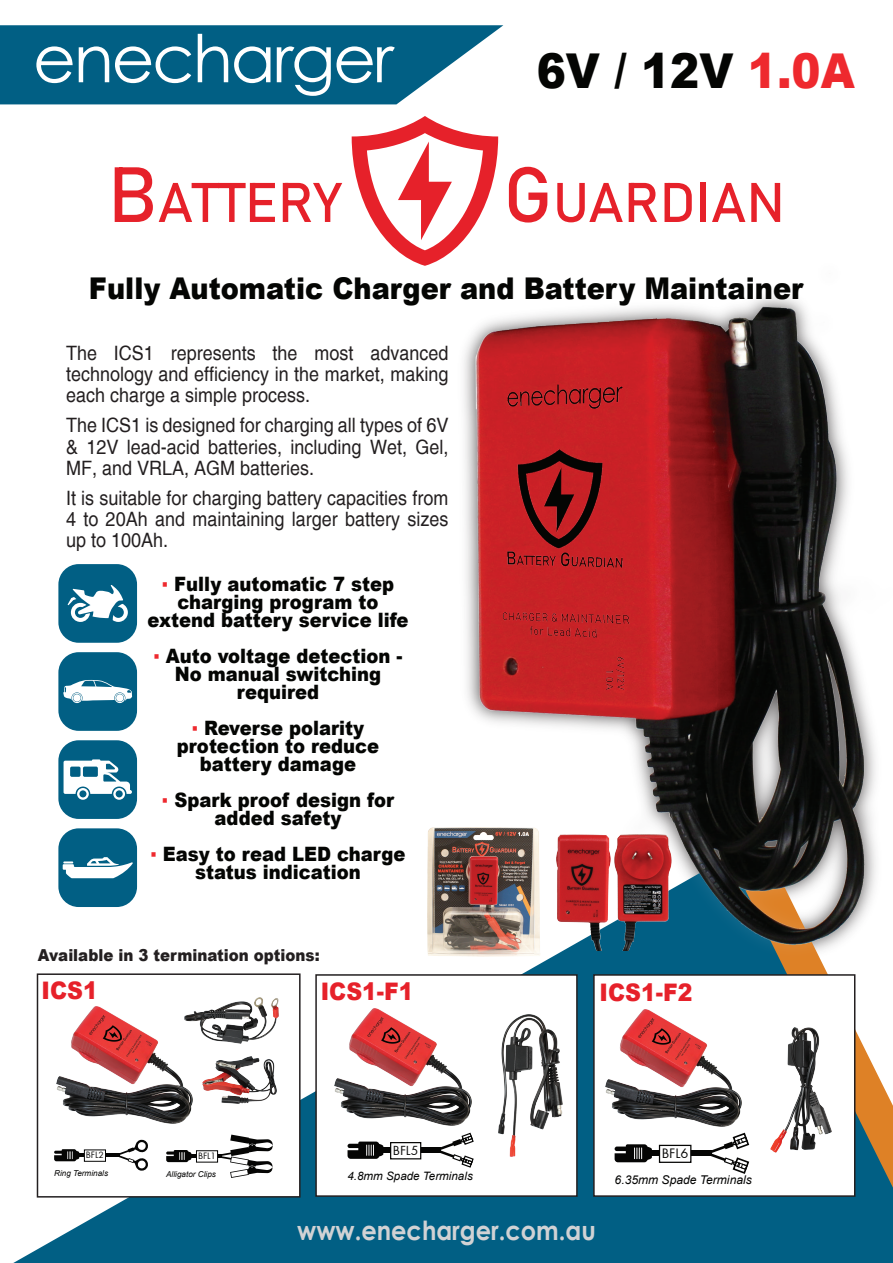
<style>
.page{position:relative;width:893px;height:1263px;background:#fff}
.page>*{position:absolute;margin:0;border:0;box-sizing:border-box;transform-origin:0 0}
.t1{font:55.05px "Bahnschrift";color:#e6212a}
.t2{font:900 48px "Arial";color:#040503;scale:.91 1}
.t3{font:900 30px "Arial";color:#040503;scale:.91 1}
.t4{font:700 26.4px "Century Gothic";color:#d1d2d4;scale:.91 1}
.t5{font:900 24.15px "Arial";color:#e6212a;scale:.91 1}
.t6{font:19.8px/21px "Helvetica";color:#231f20;text-align:justify;scale:.91 1}
.t7{font:900 19.8px/18px "Arial";color:#040503;text-align:center;scale:.91 1}
.t8{font:900 16.5px "Arial";color:#231f20;scale:.91 1}
.t9{font:14.1px "Futura";color:#050504}
.t10{font:13.65px "Futura";color:#050504}
.t11{font:italic 12.15px "Arial";color:#050504}
.t12{font:italic 11.55px "Arial";color:#050504}
.t13{font:9.6px "Futura";color:#050504}
.t14{font:italic 8.1px "Arial";color:#050504}
.s1{color:#ee292e}
.s2{font-size:76.95px}
</style>
<div class="page">
<svg style="left:13px;top:856px;width:880px;height:407px"></svg>
<svg style="left:352px;top:116px;width:146px;height:150px"></svg>
<svg style="left:0;top:25px;width:503px;height:79px"></svg>
<svg style="left:37px;top:973px;width:264px;height:224px"></svg>
<div style="left:315px;top:974px;width:263px;height:223px;background:#fff;border:2px solid #231f20"></div>
<div style="left:593px;top:974px;width:262px;height:223px;background:#fff;border:2px solid #231f20"></div>
<hr style="left:382px;top:1147px;width:23px;height:3px;background:#050504">
<hr style="left:382px;top:1150px;width:23px;height:3px;background:#050504">
<svg style="left:348px;top:1141px;width:35px;height:18px"></svg>
<hr style="left:403px;top:1147px;width:38px;height:3px;background:#050504">
<hr style="left:403px;top:1150px;width:38px;height:3px;background:#050504">
<svg style="left:440px;top:1132px;width:34px;height:36px"></svg>
<div style="left:390px;top:1142px;width:31px;height:17px;background:#fff;border:1px solid #050504"></div>
<img style="left:498px;top:1015px;width:64px;height:141px">
<hr style="left:651px;top:1150px;width:24px;height:3px;background:#050504">
<hr style="left:651px;top:1153px;width:24px;height:3px;background:#050504">
<svg style="left:615px;top:1144px;width:37px;height:18px"></svg>
<hr style="left:672px;top:1150px;width:40px;height:3px;background:#050504">
<hr style="left:672px;top:1153px;width:40px;height:3px;background:#050504">
<svg style="left:711px;top:1132px;width:39px;height:42px"></svg>
<div style="left:659px;top:1145px;width:32px;height:18px;background:#fff;border:1px solid #050504"></div>
<img style="left:605px;top:1009px;width:137px;height:117px">
<img style="left:335px;top:1008px;width:136px;height:117px">
<img style="left:56px;top:1007px;width:136px;height:117px">
<img style="left:770px;top:1027px;width:61px;height:125px">
<svg style="left:166px;top:1134px;width:107px;height:44px"></svg>
<svg style="left:54px;top:1149px;width:30px;height:12px"></svg>
<hr style="left:93px;top:1153px;width:26px;height:2px;background:#050504">
<hr style="left:93px;top:1155px;width:26px;height:2px;background:#050504">
<svg style="left:119px;top:1139px;width:30px;height:32px"></svg>
<div style="left:84px;top:1149px;width:22px;height:13px;background:#fff;border:1px solid #050504"></div>
<img style="left:202px;top:1057px;width:75px;height:47px">
<img style="left:185px;top:998px;width:93px;height:46px">
<img style="left:427px;top:827px;width:25px;height:130px">
<div style="left:58px;top:740px;width:79px;height:79px;background:#015f84;border-radius:20px"></div>
<svg style="left:64px;top:759px;width:68px;height:41px"></svg>
<div style="left:58px;top:564px;width:79px;height:79px;background:#015f84;border-radius:20px"></div>
<svg style="left:68px;top:585px;width:60px;height:37px"></svg>
<div style="left:58px;top:828px;width:79px;height:79px;background:#015f84;border-radius:20px"></div>
<svg style="left:63px;top:857px;width:70px;height:21px"></svg>
<div style="left:58px;top:652px;width:79px;height:79px;background:#015f84;border-radius:20px"></div>
<svg style="left:63px;top:680px;width:69px;height:23px"></svg>
<img style="left:452px;top:250px;width:46px;height:717px">
<img style="left:475px;top:273px;width:418px;height:695px">
<img style="left:503px;top:613px;width:127px;height:25px">
<img style="left:507px;top:449px;width:115px;height:119px">
<img style="left:507px;top:385px;width:115px;height:23px">
<img style="left:606px;top:657px;width:18px;height:33px">
<h2 class="t2" style="left:537px;top:36px;width:351px">6V / 12V <span class="s1">1.0A</span></h2>
<h1 class="t1" style="left:108px;top:168px;width:235px"><span class="s2">B</span>ATTERY</h1>
<h1 class="t1" style="left:503px;top:168px;width:283px"><span class="s2">G</span>UARDIAN</h1>
<h3 class="t3" style="left:89px;top:266px;width:786px">Fully Automatic Charger and Battery Maintainer</h3>
<p class="t6" style="left:66px;top:343px;width:422px">The ICS1 represents the most advanced technology and efficiency in the market, making each charge a simple process.</p>
<p class="t6" style="left:66px;top:415px;width:422px">The ICS1 is designed for charging all types of 6V &amp; 12V lead-acid batteries, including Wet, Gel, MF, and VRLA, AGM batteries.</p>
<p class="t6" style="left:66px;top:487px;width:422px">It is suitable for charging battery capacities from 4 to 20Ah and maintaining larger battery sizes up to 100Ah.</p>
<p class="t7" style="left:148px;top:574px;width:288px"><span class="s1">▪</span> Fully automatic 7 step charging program to extend battery service life</p>
<p class="t7" style="left:153px;top:646px;width:275px"><span class="s1">▪</span> Auto voltage detection -<br>No manual switching required</p>
<p class="t7" style="left:177px;top:718px;width:224px"><span class="s1">▪</span> Reverse polarity protection to reduce battery damage</p>
<p class="t7" style="left:162px;top:790px;width:256px"><span class="s1">▪</span> Spark proof design for added safety</p>
<p class="t7" style="left:151px;top:844px;width:282px"><span class="s1">▪</span> Easy to read LED charge status indication</p>
<p class="t8" style="left:38px;top:943px;width:311px">Available in 3 termination options:</p>
<p class="t5" style="left:42px;top:972px;width:63px">ICS1</p>
<p class="t5" style="left:321px;top:974px;width:103px">ICS1-F1</p>
<p class="t5" style="left:599px;top:975px;width:103px">ICS1-F2</p>
<p class="t13" style="left:86px;top:1150px;width:19px">BFL2</p>
<p class="t14" style="left:54px;top:1168px;width:55px">Ring Terminals</p>
<p class="t13" style="left:198px;top:1151px;width:19px">BFL1</p>
<p class="t14" style="left:166px;top:1169px;width:51px">Alligator Clips</p>
<p class="t10" style="left:393px;top:1142px;width:27px">BFL5</p>
<p class="t12" style="left:348px;top:1168px;width:127px">4.8mm Spade Terminals</p>
<h3 class="t4" style="left:297px;top:1210px;width:330px">www.enecharger.com.au</h3>
<p class="t9" style="left:662px;top:1145px;width:28px">BFL6</p>
<p class="t11" style="left:615px;top:1172px;width:139px">6.35mm Spade Terminals</p>
</div>
